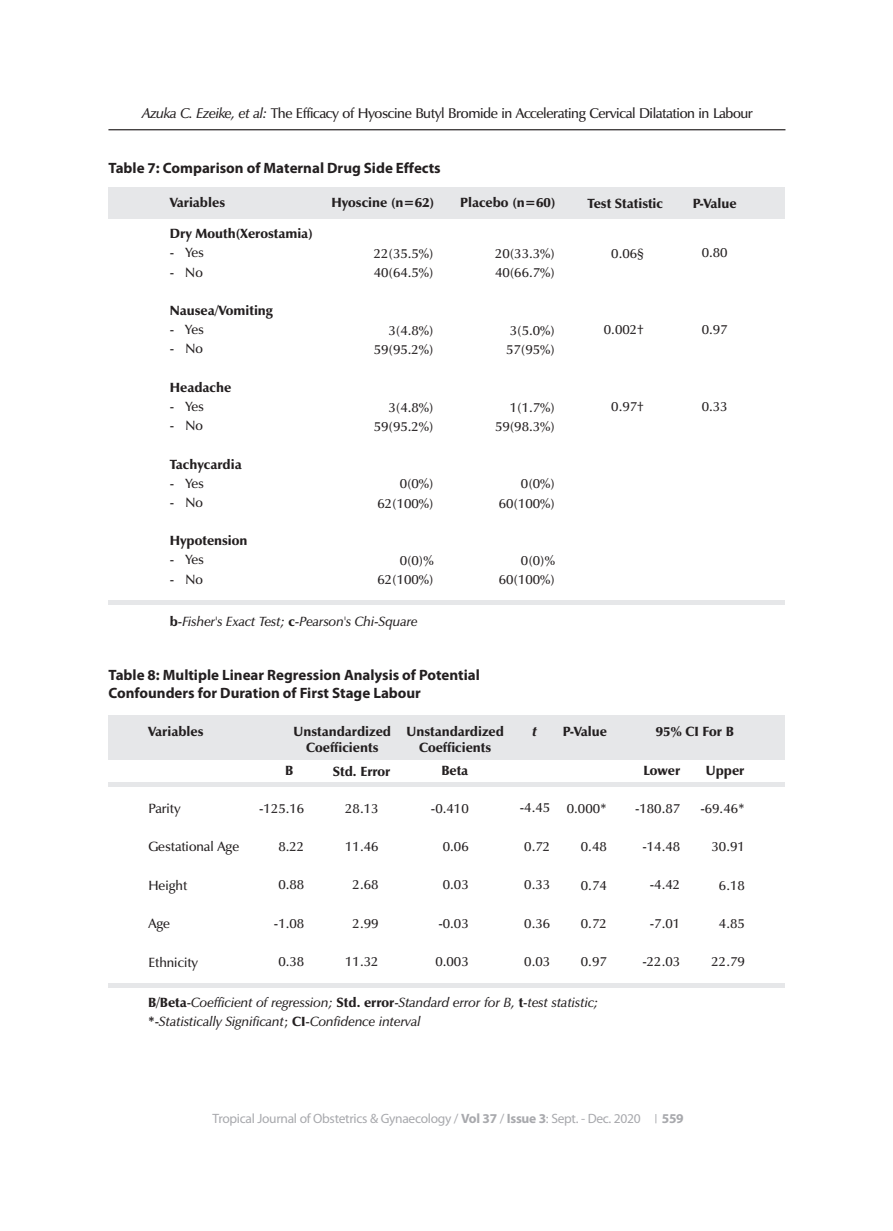
<style>
.page{position:relative;width:893px;height:1231px;background:#fff}
.page>*{position:absolute;margin:0;border:0;box-sizing:border-box;transform-origin:0 0}
.t1{font:700 15px/18.6px "Myriad Pro";color:#231f20}
.t2{font:600 14.25px "Zapf Humanist 601 BT";letter-spacing:-.03em;color:#231f20}
.t3{font:600 13.5px/19.2px "Zapf Humanist 601 BT";color:#231f20;text-align:right}
.t4{font:900 13.5px/16px "Zapf Humanist 601 BT";color:#231f20;text-align:center}
.t5{font:italic 600 13.5px/19.2px "Zapf Humanist 601 BT";color:#231f20}
.t6{font:13.5px "Myriad Pro";letter-spacing:-.025em;color:#a8a9ad}
.t7{font:700 13.5px "Myriad Pro";color:#a8a9ad}
.t8{font:italic 900 13.5px "Zapf Humanist 601 BT";color:#231f20}
.s1{font-style:italic}
.s2{font-weight:900;font-style:normal}
.s3{font-style:normal}
.s4{font-weight:700}
</style>
<div class="page">
<hr style="left:108px;top:129px;width:677px;height:1px;background:#231f20">
<div style="left:108px;top:187px;width:677px;height:31px;background:#e6e7e9"></div>
<hr style="left:108px;top:600px;width:677px;height:4px;background:#e6e7e9">
<div style="left:108px;top:715px;width:677px;height:45px;background:#e6e7e9"></div>
<hr style="left:108px;top:983px;width:677px;height:4px;background:#e6e7e9">
<hr style="left:108px;top:782px;width:677px;height:4px;background:#e6e7e9">
<p class="t2" style="left:142px;top:107px;width:612px"><span class="s1">Azuka C. Ezeike, et al:</span> The Efficacy of Hyoscine Butyl Bromide in Accelerating Cervical Dilatation in Labour</p>
<p class="t1" style="left:108px;top:160px;width:334px">Table 7: Comparison of Maternal Drug Side Effects</p>
<p class="t4" style="left:170px;top:195px;width:57px">Variables</p>
<p class="t4" style="left:331px;top:195px;width:104px">Hyoscine (n=62)</p>
<p class="t4" style="left:460px;top:195px;width:97px">Placebo (n=60)</p>
<p class="t4" style="left:587px;top:196px;width:77px">Test Statistic</p>
<p class="t4" style="left:693px;top:196px;width:46px">P-Value</p>
<p class="t4" style="left:170px;top:227px;width:144px">Dry Mouth(Xerostamia)</p>
<p class="t3" style="left:185px;top:244px;width:20px">Yes</p>
<p class="t3" style="left:170px;top:263px;width:34px">- No</p>
<p class="t4" style="left:170px;top:303px;width:105px">Nausea/Vomiting</p>
<p class="t3" style="left:170px;top:321px;width:36px">- Yes</p>
<p class="t3" style="left:170px;top:340px;width:34px">- No</p>
<p class="t4" style="left:170px;top:380px;width:63px">Headache</p>
<p class="t3" style="left:170px;top:398px;width:36px">- Yes</p>
<p class="t3" style="left:170px;top:417px;width:34px">- No</p>
<p class="t4" style="left:170px;top:457px;width:73px">Tachycardia</p>
<p class="t3" style="left:170px;top:474px;width:36px">- Yes</p>
<p class="t3" style="left:170px;top:494px;width:34px">- No</p>
<p class="t4" style="left:170px;top:533px;width:79px">Hypotension</p>
<p class="t3" style="left:170px;top:551px;width:36px">- Yes</p>
<p class="t3" style="left:170px;top:570px;width:34px">- No</p>
<p class="t3" style="left:170px;top:244px;width:6px">-</p>
<p class="t3" style="left:374px;top:245px;width:61px;text-align:left">22(35.5%)<br>40(64.5%)</p>
<p class="t3" style="left:374px;top:322px;width:61px">3(4.8%)<br>59(95.2%)</p>
<p class="t3" style="left:374px;top:398px;width:61px">3(4.8%)<br>59(95.2%)</p>
<p class="t3" style="left:377px;top:475px;width:58px">0(0%)<br>62(100%)</p>
<p class="t3" style="left:377px;top:552px;width:58px">0(0)%<br>62(100%)</p>
<p class="t5" style="left:170px;top:612px;width:250px"><span class="s2">b</span><span class="s3">-</span>Fisher's Exact Test; <span class="s2">c</span>-Pearson's Chi-Square</p>
<p class="t1" style="left:108px;top:666px;width:373px">Table 8: Multiple Linear Regression Analysis of Potential<br>Confounders for Duration of First Stage Labour</p>
<p class="t3" style="left:495px;top:245px;width:61px;text-align:left">20(33.3%)<br>40(66.7%)</p>
<p class="t3" style="left:506px;top:322px;width:50px;text-align:left">3(5.0%)<br>57(95%)</p>
<p class="t3" style="left:495px;top:398px;width:61px">1(1.7%)<br>59(98.3%)</p>
<p class="t3" style="left:499px;top:475px;width:58px">0(0%)<br>60(100%)</p>
<p class="t3" style="left:499px;top:552px;width:58px">0(0)%<br>60(100%)</p>
<p class="t3" style="left:611px;top:244px;width:34px">0.06§</p>
<p class="t3" style="left:604px;top:321px;width:42px">0.002†</p>
<p class="t3" style="left:611px;top:398px;width:34px">0.97†</p>
<p class="t3" style="left:702px;top:244px;width:27px">0.80</p>
<p class="t3" style="left:702px;top:321px;width:27px">0.97</p>
<p class="t3" style="left:702px;top:397px;width:27px">0.33</p>
<p class="t4" style="left:148px;top:724px;width:57px">Variables</p>
<p class="t4" style="left:563px;top:724px;width:46px">P-Value</p>
<p class="t4" style="left:294px;top:724px;width:99px">Unstandardized<br>Coefficients</p>
<p class="t4" style="left:406px;top:724px;width:99px">Unstandardized<br>Coefficients</p>
<p class="t8" style="left:532px;top:725px;width:6px">t</p>
<p class="t4" style="left:656px;top:724px;width:80px">95% CI For B</p>
<p class="t4" style="left:643px;top:763px;width:38px">Lower</p>
<p class="t4" style="left:706px;top:763px;width:40px">Upper</p>
<p class="t4" style="left:285px;top:763px;width:10px">B</p>
<p class="t4" style="left:333px;top:764px;width:59px">Std. Error</p>
<p class="t4" style="left:441px;top:763px;width:28px">Beta</p>
<p class="t3" style="left:148px;top:799px;width:34px">Parity</p>
<p class="t3" style="left:148px;top:838px;width:92px">Gestational Age</p>
<p class="t3" style="left:148px;top:876px;width:40px">Height</p>
<p class="t3" style="left:148px;top:915px;width:23px">Age</p>
<p class="t3" style="left:148px;top:953px;width:51px">Ethnicity</p>
<p class="t3" style="left:259px;top:799px;width:47px">-125.16</p>
<p class="t3" style="left:278px;top:838px;width:27px">8.22</p>
<p class="t3" style="left:278px;top:876px;width:27px">0.88</p>
<p class="t3" style="left:274px;top:914px;width:32px">-1.08</p>
<p class="t3" style="left:278px;top:953px;width:27px">0.38</p>
<p class="t3" style="left:345px;top:799px;width:35px">28.13</p>
<p class="t3" style="left:345px;top:838px;width:35px">11.46</p>
<p class="t3" style="left:353px;top:876px;width:27px">2.68</p>
<p class="t3" style="left:353px;top:914px;width:27px">2.99</p>
<p class="t3" style="left:345px;top:953px;width:35px">11.32</p>
<p class="t3" style="left:431px;top:799px;width:39px">-0.410</p>
<p class="t3" style="left:443px;top:838px;width:27px">0.06</p>
<p class="t3" style="left:443px;top:876px;width:27px">0.03</p>
<p class="t3" style="left:438px;top:914px;width:32px">-0.03</p>
<p class="t3" style="left:435px;top:953px;width:35px">0.003</p>
<p class="t3" style="left:520px;top:799px;width:32px">-4.45</p>
<p class="t3" style="left:524px;top:837px;width:27px">0.72</p>
<p class="t3" style="left:524px;top:876px;width:27px">0.33</p>
<p class="t3" style="left:524px;top:914px;width:27px">0.36</p>
<p class="t3" style="left:524px;top:952px;width:27px">0.03</p>
<p class="t3" style="left:567px;top:799px;width:42px">0.000*</p>
<p class="t3" style="left:581px;top:838px;width:27px">0.48</p>
<p class="t3" style="left:581px;top:876px;width:27px">0.74</p>
<p class="t3" style="left:581px;top:914px;width:27px">0.72</p>
<p class="t3" style="left:581px;top:953px;width:27px">0.97</p>
<p class="t5" style="left:148px;top:993px;width:452px"><span class="s2">B/Beta</span><span class="s3">-</span>Coefficient of regression; <span class="s2">Std. error</span><span class="s3">-</span>Standard error for B, <span class="s2">t</span><span class="s3">-</span>test statistic; <span class="s2">*</span><span class="s3">-</span>Statistically Significant<span class="s3">;</span> <span class="s2">CI</span><span class="s3">-</span>Confidence interval</p>
<p class="t3" style="left:635px;top:799px;width:47px">-180.87</p>
<p class="t3" style="left:642px;top:838px;width:39px">-14.48</p>
<p class="t3" style="left:650px;top:876px;width:32px">-4.42</p>
<p class="t3" style="left:650px;top:914px;width:32px">-7.01</p>
<p class="t3" style="left:642px;top:953px;width:39px">-22.03</p>
<p class="t3" style="left:700px;top:799px;width:46px">-69.46*</p>
<p class="t3" style="left:711px;top:838px;width:35px">30.91</p>
<p class="t3" style="left:719px;top:876px;width:27px">6.18</p>
<p class="t3" style="left:719px;top:914px;width:27px">4.85</p>
<p class="t3" style="left:711px;top:953px;width:35px">22.79</p>
<p class="t6" style="left:213px;top:1112px;width:430px">Tropical Journal of Obstetrics &amp; Gynaecology / <span class="s4">Vol 37</span> / <span class="s4">Issue 3</span>: Sept. - Dec. 2020</p>
<p class="t7" style="left:662px;top:1112px;width:23px">559</p>
</div>
